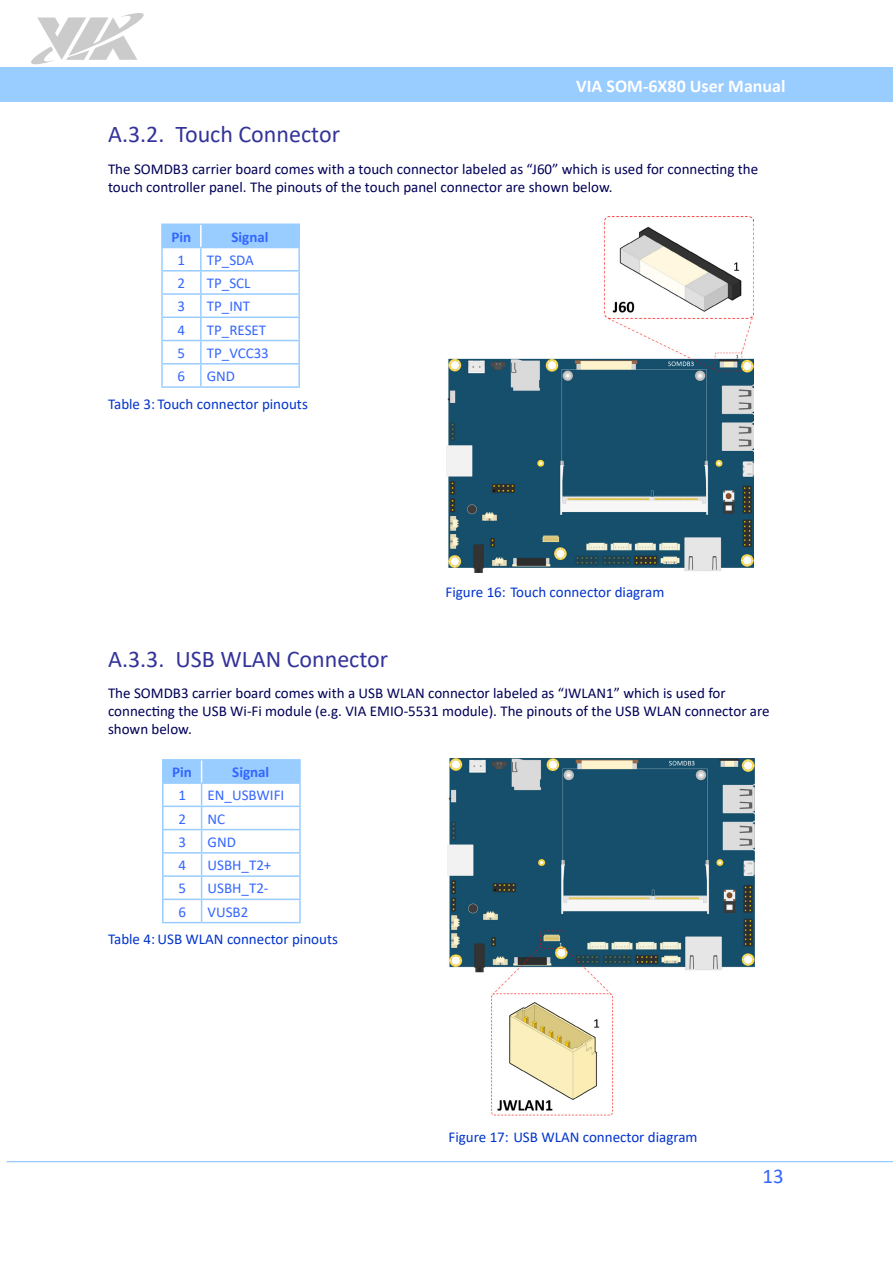
<style>
.page{position:relative;width:893px;height:1263px;background:#fff}
.page>*{position:absolute;margin:0;border:0;box-sizing:border-box;transform-origin:0 0}
.t1{font:24px "Calibri";color:#339}
.t2{font:21px "Calibri";color:#36f}
.t3{font:700 18px "Calibri";color:#fff}
.Body_Text{font:15px/18px "Calibri";color:#000058}
.t4{font:15px "Calibri";color:#03c}
.Table_Text{font:15px "Calibri";color:#36f}
.Table_Heading{font:700 15px "Calibri";color:#36f}
</style>
<div class="page">
<div style="left:0;top:68px;width:893px;height:34px;background:#9cf"></div>
<svg style="left:31px;top:13px;width:113px;height:51px"></svg>
<hr style="left:7px;top:1161px;width:886px;height:1px;background:#9cf">
<img style="left:447px;top:758px;width:307px;height:358px">
<img style="left:446px;top:217px;width:307px;height:356px">
<div style="left:163px;top:225px;width:135px;height:22px;background:#9cf"></div>
<hr style="left:161px;top:272px;width:2px;height:21px;background:#9cf">
<hr style="left:200px;top:272px;width:2px;height:21px;background:#9cf">
<hr style="left:298px;top:272px;width:2px;height:21px;background:#9cf">
<hr style="left:161px;top:293px;width:40px;height:2px;background:#9cf">
<hr style="left:161px;top:295px;width:2px;height:22px;background:#9cf">
<hr style="left:201px;top:293px;width:99px;height:2px;background:#9cf">
<hr style="left:200px;top:295px;width:2px;height:22px;background:#9cf">
<hr style="left:298px;top:295px;width:2px;height:22px;background:#9cf">
<hr style="left:161px;top:317px;width:40px;height:1px;background:#9cf">
<hr style="left:161px;top:318px;width:2px;height:22px;background:#9cf">
<hr style="left:201px;top:317px;width:99px;height:1px;background:#9cf">
<hr style="left:200px;top:318px;width:2px;height:22px;background:#9cf">
<hr style="left:298px;top:318px;width:2px;height:22px;background:#9cf">
<hr style="left:161px;top:340px;width:40px;height:1px;background:#9cf">
<hr style="left:161px;top:341px;width:2px;height:22px;background:#9cf">
<hr style="left:201px;top:340px;width:99px;height:1px;background:#9cf">
<hr style="left:200px;top:341px;width:2px;height:22px;background:#9cf">
<hr style="left:298px;top:341px;width:2px;height:22px;background:#9cf">
<hr style="left:161px;top:363px;width:40px;height:2px;background:#9cf">
<hr style="left:161px;top:365px;width:2px;height:21px;background:#9cf">
<hr style="left:201px;top:363px;width:99px;height:2px;background:#9cf">
<hr style="left:200px;top:365px;width:2px;height:21px;background:#9cf">
<hr style="left:298px;top:365px;width:2px;height:21px;background:#9cf">
<hr style="left:161px;top:386px;width:40px;height:2px;background:#9cf">
<hr style="left:201px;top:386px;width:99px;height:2px;background:#9cf">
<hr style="left:161px;top:224px;width:40px;height:1px;background:#9cf">
<hr style="left:161px;top:225px;width:2px;height:22px;background:#9cf">
<hr style="left:201px;top:224px;width:99px;height:1px;background:#9cf">
<hr style="left:298px;top:225px;width:2px;height:22px;background:#9cf">
<hr style="left:161px;top:247px;width:40px;height:1px;background:#9cf">
<hr style="left:161px;top:248px;width:2px;height:22px;background:#9cf">
<hr style="left:201px;top:247px;width:99px;height:1px;background:#9cf">
<hr style="left:200px;top:248px;width:2px;height:22px;background:#9cf">
<hr style="left:298px;top:248px;width:2px;height:22px;background:#9cf">
<hr style="left:161px;top:270px;width:40px;height:2px;background:#9cf">
<hr style="left:201px;top:270px;width:99px;height:2px;background:#9cf">
<hr style="left:200px;top:225px;width:2px;height:22px;background:#fff">
<hr style="left:162px;top:807px;width:2px;height:22px;background:#9cf">
<hr style="left:299px;top:807px;width:2px;height:22px;background:#9cf">
<hr style="left:162px;top:829px;width:40px;height:1px;background:#9cf">
<hr style="left:162px;top:830px;width:2px;height:22px;background:#9cf">
<hr style="left:202px;top:829px;width:99px;height:1px;background:#9cf">
<hr style="left:299px;top:830px;width:2px;height:22px;background:#9cf">
<hr style="left:162px;top:852px;width:40px;height:2px;background:#9cf">
<hr style="left:162px;top:854px;width:2px;height:21px;background:#9cf">
<hr style="left:202px;top:852px;width:99px;height:2px;background:#9cf">
<hr style="left:299px;top:854px;width:2px;height:21px;background:#9cf">
<hr style="left:162px;top:875px;width:40px;height:2px;background:#9cf">
<hr style="left:162px;top:877px;width:2px;height:22px;background:#9cf">
<hr style="left:202px;top:875px;width:99px;height:2px;background:#9cf">
<hr style="left:299px;top:877px;width:2px;height:22px;background:#9cf">
<hr style="left:162px;top:899px;width:40px;height:1px;background:#9cf">
<hr style="left:162px;top:900px;width:2px;height:22px;background:#9cf">
<hr style="left:202px;top:899px;width:99px;height:1px;background:#9cf">
<hr style="left:299px;top:900px;width:2px;height:22px;background:#9cf">
<hr style="left:162px;top:922px;width:40px;height:1px;background:#9cf">
<hr style="left:202px;top:922px;width:99px;height:1px;background:#9cf">
<hr style="left:162px;top:759px;width:40px;height:2px;background:#9cf">
<hr style="left:162px;top:761px;width:2px;height:21px;background:#9cf">
<hr style="left:202px;top:759px;width:99px;height:2px;background:#9cf">
<hr style="left:299px;top:761px;width:2px;height:21px;background:#9cf">
<hr style="left:162px;top:782px;width:40px;height:2px;background:#9cf">
<hr style="left:162px;top:784px;width:2px;height:22px;background:#9cf">
<hr style="left:202px;top:782px;width:99px;height:2px;background:#9cf">
<hr style="left:299px;top:784px;width:2px;height:22px;background:#9cf">
<hr style="left:162px;top:806px;width:40px;height:1px;background:#9cf">
<hr style="left:202px;top:806px;width:99px;height:1px;background:#9cf">
<svg style="left:163px;top:760px;width:137px;height:162px"></svg>
<p class="t3" style="left:576px;top:73px;width:211px">VIA SOM-6X80 User Manual</p>
<p class="t1" style="left:108px;top:118px;width:234px">A.3.2. Touch Connector</p>
<p class="Body_Text" style="left:108px;top:159px;width:652px">The SOMDB3 carrier board comes with a touch connector labeled as “J60” which is used for connecting the touch controller panel. The pinouts of the touch panel connector are shown below.</p>
<p class="Table_Heading" style="left:172px;top:226px;width:21px">Pin</p>
<p class="Table_Heading" style="left:231px;top:226px;width:39px">Signal</p>
<p class="Table_Text" style="left:178px;top:249px;width:9px">1</p>
<p class="Table_Text" style="left:207px;top:249px;width:49px">TP_SDA</p>
<p class="Table_Text" style="left:178px;top:273px;width:9px">2</p>
<p class="Table_Text" style="left:207px;top:273px;width:45px">TP_SCL</p>
<p class="Table_Text" style="left:178px;top:296px;width:9px">3</p>
<p class="Table_Text" style="left:207px;top:296px;width:45px">TP_INT</p>
<p class="Table_Text" style="left:178px;top:319px;width:9px">4</p>
<p class="Table_Text" style="left:207px;top:319px;width:61px">TP_RESET</p>
<p class="Table_Text" style="left:178px;top:342px;width:9px">5</p>
<p class="Table_Text" style="left:207px;top:342px;width:64px">TP_VCC33</p>
<p class="Table_Text" style="left:178px;top:366px;width:9px">6</p>
<p class="Table_Text" style="left:207px;top:366px;width:30px">GND</p>
<p class="t4" style="left:108px;top:393px;width:201px">Table 3: Touch connector pinouts</p>
<p class="t4" style="left:446px;top:581px;width:220px">Figure 16: Touch connector diagram</p>
<p class="t1" style="left:108px;top:642px;width:282px">A.3.3. USB WLAN Connector</p>
<p class="Body_Text" style="left:108px;top:684px;width:663px">The SOMDB3 carrier board comes with a USB WLAN connector labeled as “JWLAN1” which is used for connecting the USB Wi-Fi module (e.g. VIA EMIO-5531 module). The pinouts of the USB WLAN connector are shown below.</p>
<p class="Table_Heading" style="left:172px;top:761px;width:21px">Pin</p>
<p class="Table_Heading" style="left:232px;top:761px;width:39px">Signal</p>
<p class="Table_Text" style="left:178px;top:785px;width:9px">1</p>
<p class="Table_Text" style="left:208px;top:785px;width:78px">EN_USBWIFI</p>
<p class="Table_Text" style="left:178px;top:808px;width:9px">2</p>
<p class="Table_Text" style="left:208px;top:808px;width:19px">NC</p>
<p class="Table_Text" style="left:178px;top:831px;width:9px">3</p>
<p class="Table_Text" style="left:208px;top:831px;width:30px">GND</p>
<p class="Table_Text" style="left:178px;top:855px;width:9px">4</p>
<p class="Table_Text" style="left:208px;top:855px;width:65px">USBH_T2+</p>
<p class="Table_Text" style="left:178px;top:878px;width:9px">5</p>
<p class="Table_Text" style="left:208px;top:878px;width:62px">USBH_T2-</p>
<p class="Table_Text" style="left:178px;top:901px;width:9px">6</p>
<p class="Table_Text" style="left:208px;top:901px;width:42px">VUSB2</p>
<p class="t4" style="left:108px;top:929px;width:231px">Table 4: USB WLAN connector pinouts</p>
<p class="t4" style="left:448px;top:1126px;width:251px">Figure 17: USB WLAN connector diagram</p>
<h2 class="t2" style="left:762px;top:1161px;width:23px">13</h2>
</div>
